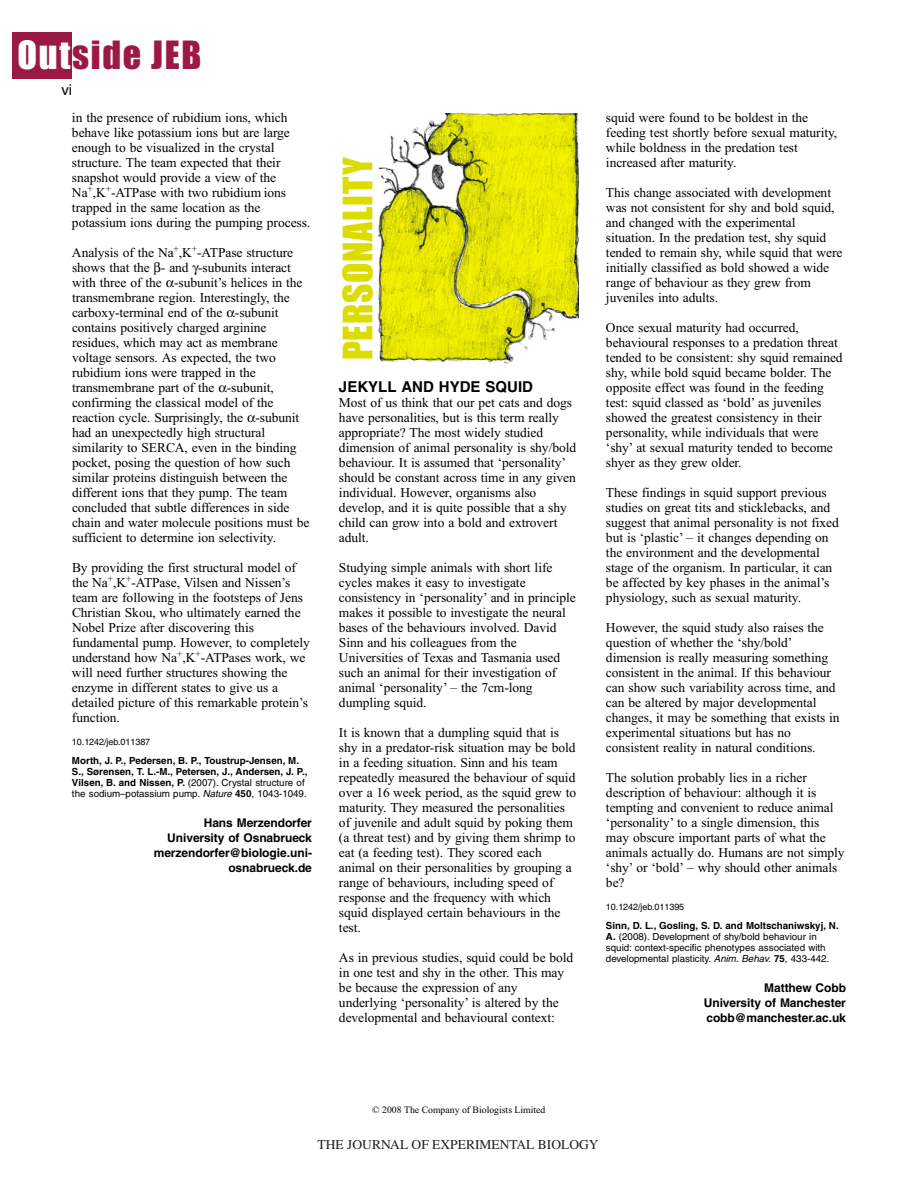
<style>
.page{position:relative;width:918px;height:1188px;background:#fff}
.page>*{position:absolute;margin:0;border:0;box-sizing:border-box;transform-origin:0 0}
.t1{font:37.5px "Impact";letter-spacing:.02em;color:#dbdc00}
.t2{font:36px "Impact";letter-spacing:.05em;color:#9d1945}
.t3{font:700 15px "Helvetica";color:#000}
.t4{font:15px "Helvetica";color:#000}
.t5{font:13.5px/15px "Times New Roman";letter-spacing:-.005em;color:#000}
.t6{font:13.5px "Times";color:#231f20}
.t7{font:700 12px/15px "Helvetica";letter-spacing:-.005em;color:#000;text-align:right}
.t8{font:700 9.75px/11.2px "Helvetica";color:#000}
.t9{font:9.75px/11.2px "Helvetica";color:#000}
.t10{font:9.75px "Times New Roman";color:#000}
.t11{font:9px "Helvetica";letter-spacing:-.005em;color:#000}
.s1{color:#fff}
.s2{font-weight:400}
.s3{font-weight:400;font-style:italic}
.s4{font-weight:700}
.s5{font-style:italic}
</style>
<div class="page">
<div style="left:12px;top:32px;width:60px;height:46px;background:#9d1945"></div>
<img style="left:377px;top:113px;width:202px;height:251px">
<h2 class="t2" style="left:17px;top:44px;width:185px"><span class="s1">Out</span>side JEB</h2>
<p class="t4" style="left:61px;top:84px;width:12px">vi</p>
<p class="t5" style="left:72px;top:112px;width:240px">in the presence of rubidium ions, which behave like potassium ions but are large enough to be visualized in the crystal structure. The team expected that their snapshot would provide a view of the Na<sup>+</sup>,K<sup>+</sup>-ATPase with two rubidium ions trapped in the same location as the potassium ions during the pumping process.</p>
<p class="t5" style="left:72px;top:247px;width:239px">Analysis of the Na<sup>+</sup>,K<sup>+</sup>-ATPase structure shows that the - and -subunits interact with three of the -subunit’s helices in the transmembrane region. Interestingly, the carboxy-terminal end of the -subunit contains positively charged arginine residues, which may act as membrane voltage sensors. As expected, the two rubidium ions were trapped in the transmembrane part of the -subunit, confirming the classical model of the reaction cycle. Surprisingly, the -subunit had an unexpectedly high structural similarity to SERCA, even in the binding pocket, posing the question of how such similar proteins distinguish between the different ions that they pump. The team concluded that subtle differences in side chain and water molecule positions must be sufficient to determine ion selectivity.</p>
<p class="t5" style="left:72px;top:561px;width:240px">By providing the first structural model of the Na<sup>+</sup>,K<sup>+</sup>-ATPase, Vilsen and Nissen’s team are following in the footsteps of Jens Christian Skou, who ultimately earned the Nobel Prize after discovering this fundamental pump. However, to completely understand how Na<sup>+</sup>,K<sup>+</sup>-ATPases work, we will need further structures showing the enzyme in different states to give us a detailed picture of this remarkable protein’s function.</p>
<p class="t11" style="left:72px;top:738px;width:80px">10.1242/jeb.011387</p>
<p class="t8" style="left:72px;top:755px;width:237px">Morth, J. P., Pedersen, B. P., Toustrup-Jensen, M.<br>S., Sørensen, T. L.-M., Petersen, J., Andersen, J. P., Vilsen, B. and Nissen, P. <span class="s2">(2007). Crystal structure of the sodium–potassium pump.</span> <span class="s3">Nature</span> 450<span class="s2">, 1043-1049.</span></p>
<p class="t7" style="left:154px;top:817px;width:160px">Hans Merzendorfer<br>University of Osnabrueck merzendorfer@biologie.uni&shy;osnabrueck.de</p>
<h1 class="t1" style="left:346px;top:360px;width:205px;rotate:-90deg">PERSONALITY</h1>
<p class="t3" style="left:339px;top:381px;width:196px">JEKYLL AND HYDE SQUID</p>
<p class="t5" style="left:339px;top:397px;width:239px">Most of us think that our pet cats and dogs have personalities, but is this term really appropriate? The most widely studied dimension of animal personality is shy/bold behaviour. It is assumed that ‘personality’ should be constant across time in any given individual. However, organisms also develop, and it is quite possible that a shy child can grow into a bold and extrovert adult.</p>
<p class="t5" style="left:339px;top:562px;width:238px">Studying simple animals with short life cycles makes it easy to investigate consistency in ‘personality’ and in principle makes it possible to investigate the neural bases of the behaviours involved. David Sinn and his colleagues from the Universities of Texas and Tasmania used such an animal for their investigation of animal ‘personality’ – the 7cm-long dumpling squid.</p>
<p class="t5" style="left:339px;top:726px;width:239px">It is known that a dumpling squid that is shy in a predator-risk situation may be bold in a feeding situation. Sinn and his team repeatedly measured the behaviour of squid over a 16<span class="s1">·</span>week period, as the squid grew to maturity. They measured the personalities of juvenile and adult squid by poking them (a threat test) and by giving them shrimp to eat (a feeding test). They scored each animal on their personalities by grouping a range of behaviours, including speed of response and the frequency with which squid displayed certain behaviours in the test.</p>
<p class="t5" style="left:339px;top:952px;width:236px">As in previous studies, squid could be bold in one test and shy in the other. This may be because the expression of any underlying ‘personality’ is altered by the developmental and behavioural context:</p>
<p class="t5" style="left:606px;top:111px;width:233px">squid were found to be boldest in the feeding test shortly before sexual maturity, while boldness in the predation test increased after maturity.</p>
<p class="t5" style="left:606px;top:186px;width:238px">This change associated with development was not consistent for shy and bold squid, and changed with the experimental situation. In the predation test, shy squid tended to remain shy, while squid that were initially classified as bold showed a wide range of behaviour as they grew from juveniles into adults.</p>
<p class="t5" style="left:606px;top:321px;width:238px">Once sexual maturity had occurred, behavioural responses to a predation threat tended to be consistent: shy squid remained shy, while bold squid became bolder. The opposite effect was found in the feeding test: squid classed as ‘bold’ as juveniles showed the greatest consistency in their personality, while individuals that were ‘shy’ at sexual maturity tended to become shyer as they grew older.</p>
<p class="t5" style="left:606px;top:486px;width:234px">These findings in squid support previous studies on great tits and sticklebacks, and suggest that animal personality is not fixed but is ‘plastic’ – it changes depending on the environment and the developmental stage of the organism. In particular, it can be affected by key phases in the animal’s physiology, such as sexual maturity.</p>
<p class="t5" style="left:606px;top:621px;width:235px">However, the squid study also raises the question of whether the ‘shy/bold’ dimension is really measuring something consistent in the animal. If this behaviour can show such variability across time, and can be altered by major developmental changes, it may be something that exists in experimental situations but has no consistent reality in natural conditions.</p>
<p class="t5" style="left:606px;top:771px;width:240px">The solution probably lies in a richer description of behaviour: although it is tempting and convenient to reduce animal ‘personality’ to a single dimension, this may obscure important parts of what the animals actually do. Humans are not simply ‘shy’ or ‘bold’ – why should other animals be?</p>
<p class="t11" style="left:606px;top:903px;width:80px">10.1242/jeb.011395</p>
<p class="t9" style="left:606px;top:920px;width:234px"><span class="s4">Sinn, D. L., Gosling, S. D. and Moltschaniwskyj, N.<br>A.</span> (2008). Development of shy/bold behaviour in squid: context-specific phenotypes associated with developmental plasticity. <span class="s5">Anim. Behav.</span> <span class="s4">75</span>, 433-442.</p>
<p class="t7" style="left:704px;top:982px;width:144px;text-align:justify;text-indent:60px">Matthew Cobb University of Manchester cobb@manchester.ac.uk</p>
<p class="t10" style="left:372px;top:1106px;width:175px">© 2008 The Company of Biologists Limited</p>
<p class="t6" style="left:318px;top:1137px;width:282px">THE JOURNAL OF EXPERIMENTAL BIOLOGY</p>
</div>
